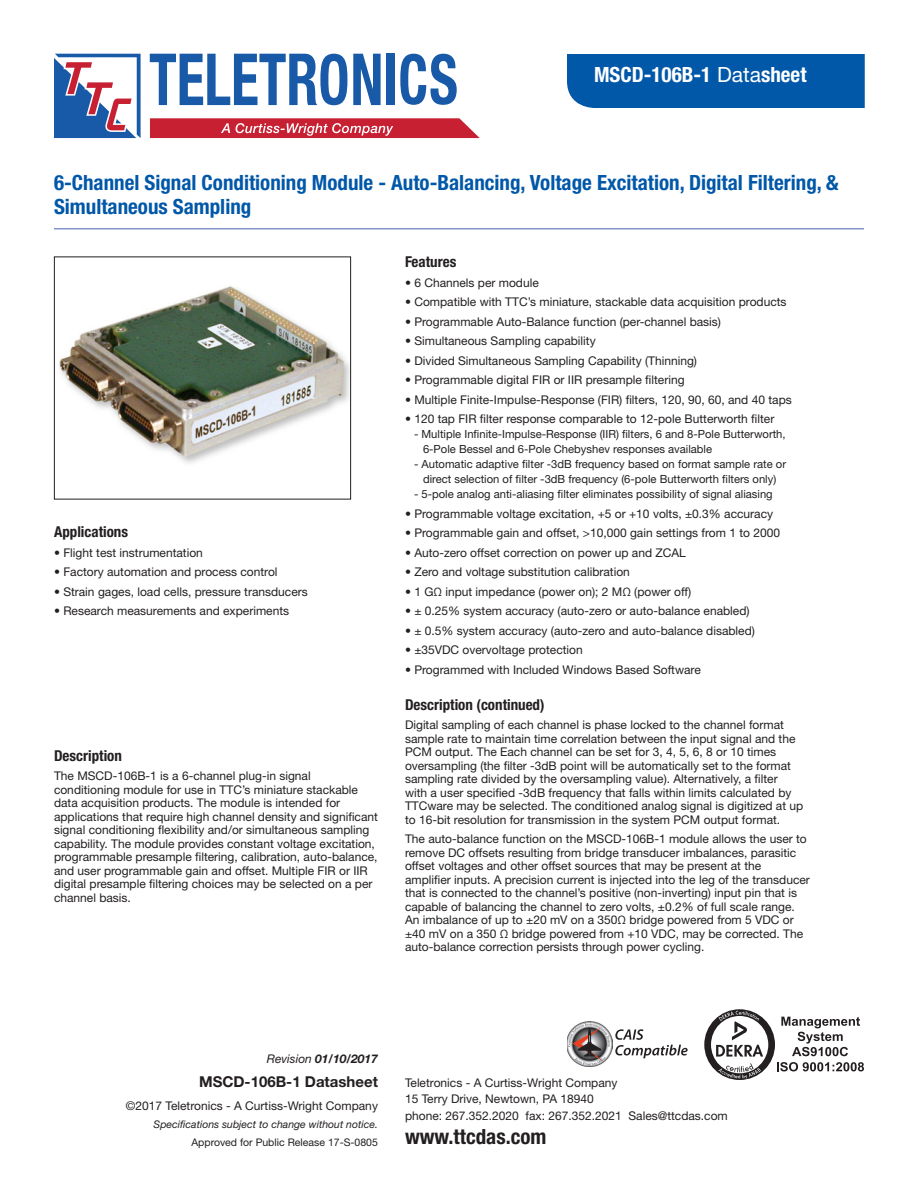
<style>
.page{position:relative;width:918px;height:1188px;background:#fff}
.page>*{position:absolute;margin:0;border:0;box-sizing:border-box;transform-origin:0 0}
.t1{font:700 condensed 21px/24px "Helvetica Neue LT Std";color:#0157a8}
.t2{font:700 condensed 21px "Helvetica Neue LT Std";color:#fff}
.t3{font:700 condensed 21px "Helvetica Neue LT Std";color:#231f20}
.t4{font:700 condensed 15px "Helvetica Neue LT Std";color:#231f20}
.t5{font:700 15px "Helvetica Neue LT Std";color:#231f20}
.t6{font:12px/13.5px "Helvetica Neue LT Std";color:#231f20}
.t7{font:italic 700 12px "Helvetica Neue LT Std";color:#231f20}
.t8{font:11.25px/15px "Helvetica Neue LT Std";color:#231f20}
.t9{font:italic 10.5px "Helvetica Neue LT Std";color:#231f20}
.t10{font:10.5px "Helvetica Neue LT Std";color:#231f20}
.s1{font-weight:400;font-stretch:normal}
.s2{font-weight:400}
</style>
<div class="page">
<div style="left:567px;top:54px;width:298px;height:54px;background:#0157a8"></div>
<img style="left:59px;top:286px;width:290px;height:177px">
<div style="left:54px;top:256px;width:297px;height:244px;border:1px solid #231f20"></div>
<hr style="left:54px;top:228px;width:810px;height:2px;background:#8295cb">
<img style="left:567px;top:1021px;width:45px;height:46px">
<svg style="left:615px;top:1029px;width:73px;height:29px"></svg>
<svg style="left:704px;top:1009px;width:160px;height:71px"></svg>
<svg style="left:54px;top:54px;width:87px;height:84px"></svg>
<svg style="left:150px;top:54px;width:197px;height:51px"></svg>
<svg style="left:353px;top:54px;width:28px;height:51px"></svg>
<div style="left:387px;top:54px;width:8px;height:51px;background:#185aa7"></div>
<svg style="left:400px;top:54px;width:57px;height:51px"></svg>
<svg style="left:150px;top:118px;width:330px;height:20px"></svg>
<h1 class="t2" style="left:594px;top:62px;width:214px">MSCD-106B-1 <span class="s1">Data</span>sheet</h1>
<h1 class="t1" style="left:54px;top:171px;width:786px">6-Channel Signal Conditioning Module - Auto-Balancing, Voltage Excitation, Digital Filtering, &amp;<br>Simultaneous Sampling</h1>
<p class="t4" style="left:54px;top:523px;width:76px">Applications</p>
<p class="t6" style="left:54px;top:546px;width:150px">• Flight test instrumentation</p>
<p class="t6" style="left:54px;top:565px;width:225px">• Factory automation and process control</p>
<p class="t6" style="left:54px;top:585px;width:255px">• Strain gages, load cells, pressure transducers</p>
<p class="t6" style="left:54px;top:604px;width:237px">• Research measurements and experiments</p>
<p class="t4" style="left:54px;top:746px;width:69px">Description</p>
<p class="t6" style="left:54px;top:769px;width:325px">The MSCD-106B-1 is a 6-channel plug-in signal conditioning module for use in TTC’s miniature stackable data acquisition products. The module is intended for applications that require high channel density and significant signal conditioning flexibility and/or simultaneous sampling capability. The module provides constant voltage excitation, programmable presample filtering, calibration, auto-balance, and user programmable gain and offset. Multiple FIR or IIR digital presample filtering choices may be selected on a per channel basis.</p>
<p class="t4" style="left:405px;top:253px;width:53px">Features</p>
<p class="t6" style="left:405px;top:276px;width:135px">• 6 Channels per module</p>
<p class="t6" style="left:405px;top:295px;width:383px">• Compatible with TTC’s miniature, stackable data acquisition products</p>
<p class="t6" style="left:405px;top:315px;width:318px">• Programmable Auto-Balance function (per-channel basis)</p>
<p class="t6" style="left:405px;top:334px;width:192px">• Simultaneous Sampling capability</p>
<p class="t6" style="left:405px;top:354px;width:294px">• Divided Simultaneous Sampling Capability (Thinning)</p>
<p class="t6" style="left:405px;top:373px;width:281px">• Programmable digital FIR or IIR presample filtering</p>
<p class="t6" style="left:405px;top:393px;width:388px">• Multiple Finite-Impulse-Response (FIR) filters, 120, 90, 60, and 40 taps</p>
<p class="t6" style="left:405px;top:412px;width:371px">• 120 tap FIR filter response comparable to 12-pole Butterworth filter</p>
<p class="t8" style="left:423px;top:427px;width:364px;text-indent:-9px">- Multiple Infinite-Impulse-Response (IIR) filters, 6 and 8-Pole Butterworth,<br>6-Pole Bessel and 6-Pole Chebyshev responses available</p>
<p class="t8" style="left:414px;top:457px;width:374px;text-align:center">- Automatic adaptive filter -3dB frequency based on format sample rate or direct selection of filter -3dB frequency (6-pole Butterworth filters only)</p>
<p class="t8" style="left:414px;top:487px;width:360px">- 5-pole analog anti-aliasing filter eliminates possibility of signal aliasing</p>
<p class="t6" style="left:405px;top:507px;width:370px">• Programmable voltage excitation, +5 or +10 volts, ±0.3% accuracy</p>
<p class="t6" style="left:405px;top:526px;width:377px">• Programmable gain and offset, &gt;10,000 gain settings from 1 to 2000</p>
<p class="t6" style="left:405px;top:546px;width:282px">• Auto-zero offset correction on power up and ZCAL</p>
<p class="t6" style="left:405px;top:565px;width:226px">• Zero and voltage substitution calibration</p>
<p class="t6" style="left:405px;top:585px;width:288px">• 1 GΩ input impedance (power on); 2 MΩ (power off)</p>
<p class="t6" style="left:405px;top:604px;width:346px">• ± 0.25% system accuracy (auto-zero or auto-balance enabled)</p>
<p class="t6" style="left:405px;top:624px;width:351px">• ± 0.5% system accuracy (auto-zero and auto-balance disabled)</p>
<p class="t6" style="left:405px;top:643px;width:179px">• ±35VDC overvoltage protection</p>
<p class="t6" style="left:405px;top:663px;width:297px">• Programmed with Included Windows Based Software</p>
<p class="t4" style="left:405px;top:695px;width:141px">Description (continued)</p>
<p class="t6" style="left:405px;top:718px;width:400px">Digital sampling of each channel is phase locked to the channel format sample rate to maintain time correlation between the input signal and the PCM output. The Each channel can be set for 3, 4, 5, 6, 8 or 10 times oversampling (the filter -3dB point will be automatically set to the format sampling rate divided by the oversampling value). Alternatively, a filter<br>with a user specified -3dB frequency that falls within limits calculated by TTCware may be selected. The conditioned analog signal is digitized at up to 16-bit resolution for transmission in the system PCM output format.</p>
<p class="t6" style="left:405px;top:832px;width:406px">The auto-balance function on the MSCD-106B-1 module allows the user to remove DC offsets resulting from bridge transducer imbalances, parasitic offset voltages and other offset sources that may be present at the amplifier inputs. A precision current is injected into the leg of the transducer that is connected to the channel’s positive (non-inverting) input pin that is capable of balancing the channel to zero volts, ±0.2% of full scale range.<br>An imbalance of up to ±20 mV on a 350Ω bridge powered from 5 VDC or ±40 mV on a 350 Ω bridge powered from +10 VDC, may be corrected. The auto-balance correction persists through power cycling.</p>
<p class="t7" style="left:267px;top:1051px;width:113px"><span class="s2">Revision</span> 01/10/2017</p>
<p class="t5" style="left:199px;top:1073px;width:180px">MSCD-106B-1 Datasheet</p>
<p class="t6" style="left:126px;top:1099px;width:254px">©2017 Teletronics - A Curtiss-Wright Company</p>
<p class="t9" style="left:154px;top:1118px;width:226px">Specifications subject to change without notice.</p>
<p class="t10" style="left:191px;top:1136px;width:188px">Approved for Public Release 17-S-0805</p>
<p class="t6" style="left:405px;top:1074px;width:324px;line-height:16.5px">Teletronics - A Curtiss-Wright Company<br>15 Terry Drive, Newtown, PA 18940<br>phone: 267.352.2020 fax: 267.352.2021 Sales@ttcdas.com</p>
<h1 class="t3" style="left:405px;top:1124px;width:143px">www.ttcdas.com</h1>
</div>
